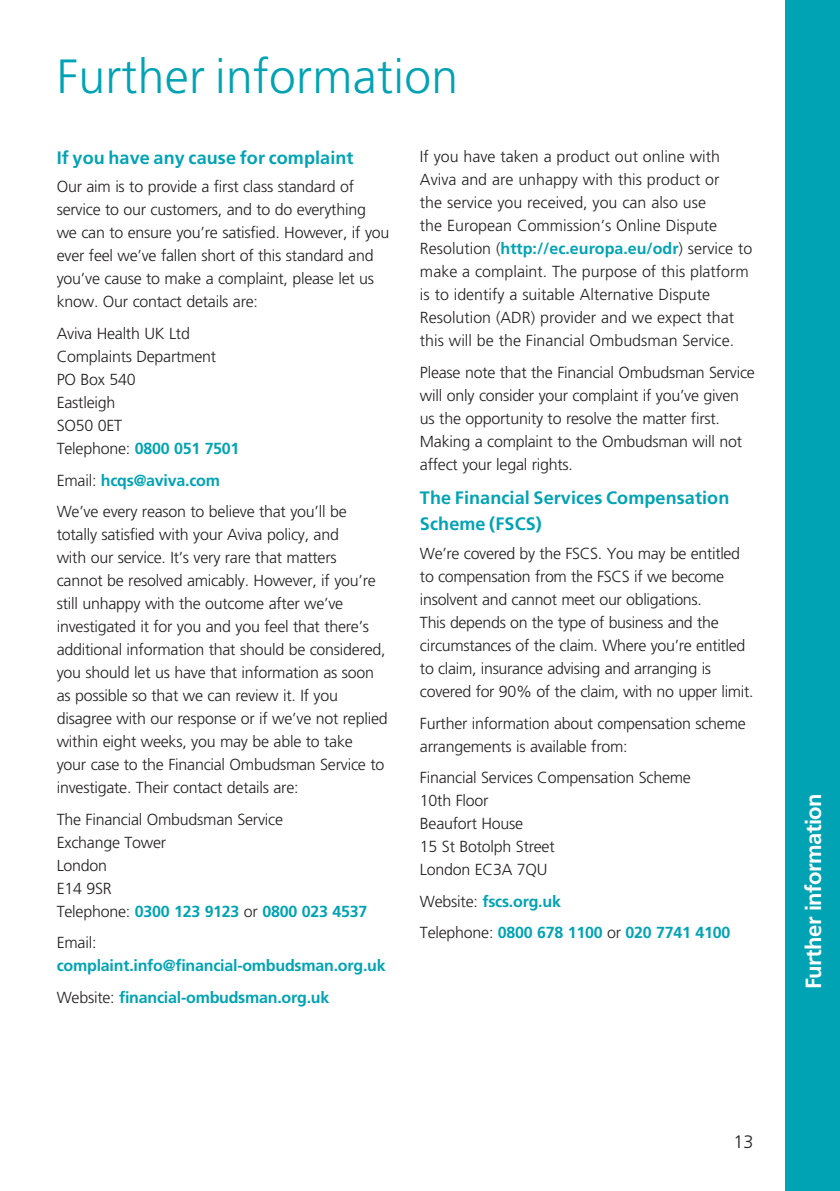
<style>
.page{position:relative;width:840px;height:1191px;background:#fff}
.page>*{position:absolute;margin:0;border:0;box-sizing:border-box;transform-origin:0 0}
.t1{font:300 48px "Frutiger LT Std";letter-spacing:.005em;color:#00a3b4}
.t2{font:700 22px "Frutiger LT Std";letter-spacing:-.025em;color:#fff}
.t3{font:700 18px/26px "Frutiger LT Std";letter-spacing:.005em;color:#00a3b4}
.t4{font:300 18px "Frutiger LT Std";color:#231f20}
.t5{font:300 16px/23px "Frutiger LT Std";letter-spacing:-.015em;color:#231f20}
.t6{font:700 16px/31.6px "Frutiger LT Std";letter-spacing:-.015em;color:#00a3b4}
.s1{font-weight:700;color:#00a3b4}
.s2{font-weight:300;color:#231f20}
</style>
<div class="page">
<div style="left:784px;top:0;width:55px;height:1191px;background:#00a3b4"></div>
<h1 class="t1" style="left:57px;top:49px;width:402px">Further information</h1>
<p class="t3" style="left:57px;top:145px;width:298px">If you have any cause for complaint</p>
<p class="t5" style="left:57px;top:176px;width:334px">Our aim is to provide a first class standard of service to our customers, and to do everything we can to ensure you’re satisfied. However, if you ever feel we’ve fallen short of this standard and you’ve cause to make a complaint, please let us know. Our contact details are:</p>
<p class="t5" style="left:57px;top:322px;width:184px">Aviva Health UK Ltd<br>Complaints Department<br>PO Box 540<br>Eastleigh<br>SO50 0ET<br>Telephone: <span class="s1">0800 051 7501</span></p>
<p class="t5" style="left:57px;top:464px;width:291px;line-height:31.6px">Email: <span class="s1">hcqs@aviva.com<br></span>We’ve every reason to believe that you’ll be</p>
<p class="t5" style="left:57px;top:523px;width:332px">totally satisfied with your Aviva policy, and<br>with our service. It’s very rare that matters<br>cannot be resolved amicably. However, if you’re still unhappy with the outcome after we’ve investigated it for you and you feel that there’s additional information that should be considered, you should let us have that information as soon as possible so that we can review it. If you disagree with our response or if we’ve not replied within eight weeks, you may be able to take<br>your case to the Financial Ombudsman Service to investigate. Their contact details are:</p>
<p class="t5" style="left:57px;top:807px;width:312px">The Financial Ombudsman Service<br>Exchange Tower<br>London<br>E14 9SR<br>Telephone: <span class="s1">0300 123 9123</span> or <span class="s1">0800 023 4537</span></p>
<p class="t5" style="left:57px;top:931px;width:41px">Email:</p>
<p class="t6" style="left:57px;top:949px;width:330px">complaint.info@financial-ombudsman.org.uk<br><span class="s2">Website:</span> financial-ombudsman.org.uk</p>
<p class="t5" style="left:420px;top:145px;width:334px">If you have taken a product out online with Aviva and are unhappy with this product or<br>the service you received, you can also use<br>the European Commission’s Online Dispute Resolution (<span class="s1">http://ec.europa.eu/odr</span>) service to make a complaint. The purpose of this platform is to identify a suitable Alternative Dispute Resolution (ADR) provider and we expect that this will be the Financial Ombudsman Service.</p>
<p class="t5" style="left:420px;top:361px;width:336px">Please note that the Financial Ombudsman Service will only consider your complaint if you’ve given us the opportunity to resolve the matter first.<br>Making a complaint to the Ombudsman will not affect your legal rights.</p>
<p class="t3" style="left:420px;top:485px;width:311px">The Financial Services Compensation<br>Scheme (FSCS)</p>
<p class="t5" style="left:420px;top:542px;width:335px">We’re covered by the FSCS. You may be entitled to compensation from the FSCS if we become insolvent and cannot meet our obligations.<br>This depends on the type of business and the circumstances of the claim. Where you’re entitled to claim, insurance advising and arranging is covered for 90% of the claim, with no upper limit.</p>
<p class="t5" style="left:420px;top:712px;width:327px">Further information about compensation scheme arrangements is available from:</p>
<p class="t5" style="left:420px;top:766px;width:272px">Financial Services Compensation Scheme<br>10th Floor<br>Beaufort House<br>15 St Botolph Street<br>London EC3A 7QU</p>
<p class="t6" style="left:420px;top:885px;width:312px"><span class="s2">Website:</span> fscs.org.uk<br><span class="s2">Telephone:</span> 0800 678 1100 <span class="s2">or</span> 020 7741 4100</p>
<h2 class="t2" style="left:800px;top:989px;width:198px;rotate:-90deg">Further information</h2>
<p class="t4" style="left:733px;top:1131px;width:22px">13</p>
</div>
